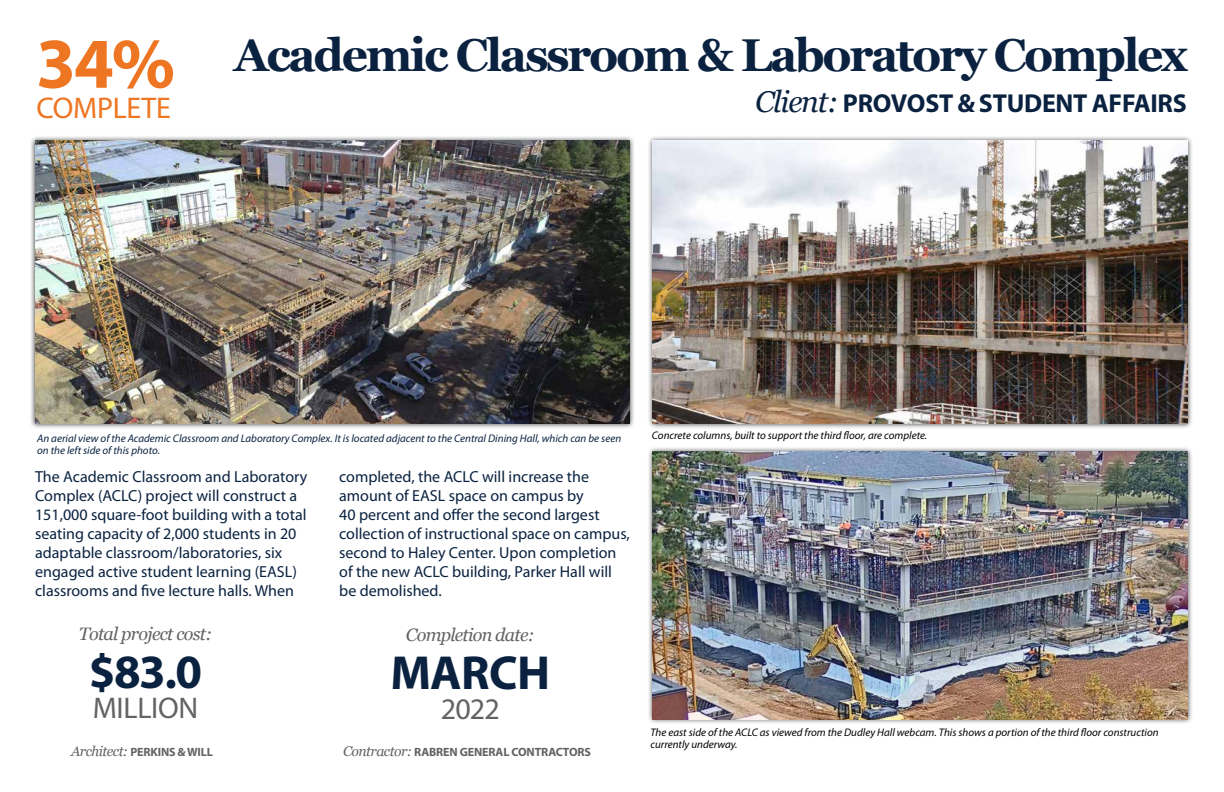
<style>
.page{position:relative;width:1224px;height:792px;background:#fff}
.page>*{position:absolute;margin:0;border:0;box-sizing:border-box;transform-origin:0 0}
.t1{font:700 72px "Myriad Pro";color:#ee7623}
.t2{font:700 48px "Myriad Pro";letter-spacing:-.015em;color:#0a2240}
.t3{font:700 46px "Georgia";letter-spacing:-.05em;color:#0a2240}
.t4{font:30px "Myriad Pro";letter-spacing:-.01em;color:#636363}
.t5{font:30px "Myriad Pro";letter-spacing:-.01em;color:#ee7623}
.t6{font:700 26px "Myriad Pro";letter-spacing:-.01em;color:#0a2240}
.t7{font:italic 18px "Georgia";letter-spacing:-.04em;color:#636363}
.t8{font:16px/19px "Myriad Pro";color:#0a2240}
.t9{font:700 12px "Myriad Pro";letter-spacing:-.01em;color:#636363}
.t10{font:italic 11px/12px "Myriad Pro";color:#000}
.t11{font:italic 11px/12px "Myriad Pro";color:#0a2240}
.s1{font-family:"Georgia";font-weight:400;font-style:italic;font-size:30px}
.s2{font-family:"Georgia";font-weight:400;font-style:italic;font-size:14px}
</style>
<div class="page">
<div style="left:30px;top:135px;width:606px;height:294px;background:#000;opacity:.75"></div>
<img style="left:35px;top:140px;width:595px;height:283px">
<div style="left:647px;top:135px;width:546px;height:294px;background:#000;opacity:.75"></div>
<img style="left:653px;top:140px;width:535px;height:283px">
<div style="left:647px;top:446px;width:546px;height:279px;background:#000;opacity:.75"></div>
<img style="left:652px;top:452px;width:535px;height:267px">
<h1 class="t1" style="left:36px;top:17px;width:140px">34%</h1>
<h3 class="t5" style="left:36px;top:89px;width:136px">COMPLETE</h3>
<h3 class="t3" style="left:234px;top:21px;width:956px">Academic Classroom &amp; Laboratory Complex</h3>
<h3 class="t6" style="left:755px;top:86px;width:433px"><span class="s1">Client:</span> PROVOST &amp; STUDENT AFFAIRS</h3>
<p class="t11" style="left:37px;top:432px;width:586px">An aerial view of the Academic Classroom and Laboratory Complex. It is located adjacent to the Central Dining Hall, which can be seen on the left side of this photo.</p>
<p class="t8" style="left:35px;top:467px;width:274px">The Academic Classroom and Laboratory Complex (ACLC) project will construct a 151,000 square-foot building with a total seating capacity of 2,000 students in 20 adaptable classroom/laboratories, six engaged active student learning (EASL) classrooms and five lecture halls. When</p>
<p class="t8" style="left:339px;top:467px;width:292px">completed, the ACLC will increase the amount of EASL space on campus by<br>40 percent and offer the second largest collection of instructional space on campus, second to Haley Center. Upon completion of the new ACLC building, Parker Hall will be demolished.</p>
<p class="t7" style="left:79px;top:621px;width:135px">Total project cost:</p>
<h2 class="t2" style="left:89px;top:641px;width:115px">$83.0</h2>
<h3 class="t4" style="left:93px;top:690px;width:107px">MILLION</h3>
<p class="t9" style="left:71px;top:744px;width:143px"><span class="s2">Architect:</span> PERKINS &amp; WILL</p>
<p class="t7" style="left:406px;top:622px;width:130px">Completion date:</p>
<h2 class="t2" style="left:390px;top:641px;width:161px">MARCH</h2>
<h3 class="t4" style="left:441px;top:690px;width:60px">2022</h3>
<p class="t9" style="left:343px;top:744px;width:249px"><span class="s2">Contractor:</span> RABREN GENERAL CONTRACTORS</p>
<p class="t10" style="left:652px;top:429px;width:277px">Concrete columns, built to support the third floor, are complete.</p>
<p class="t10" style="left:650px;top:726px;width:510px">The east side of the ACLC as viewed from the Dudley Hall webcam. This shows a portion of the third floor construction currently underway.</p>
</div>
